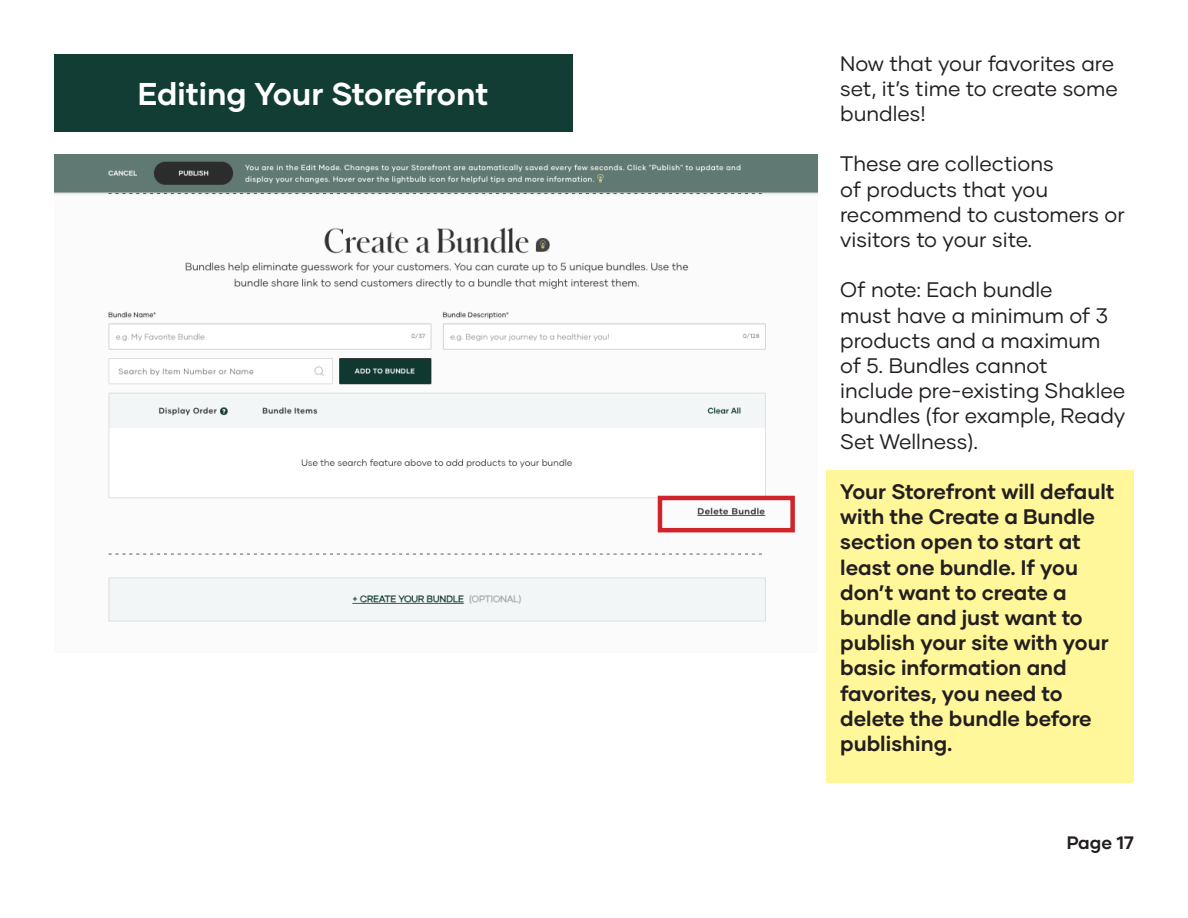
<style>
.page{position:relative;width:1188px;height:918px;background:#fff}
.page>*{position:absolute;margin:0;border:0;box-sizing:border-box;transform-origin:0 0}
.t1{font:700 31.5px "Gilmer";color:#fff}
.t2{font:21px/25.2px "Gilmer";color:#231f20}
.t3{font:700 21px/25.2px "Gilmer";color:#231f20}
.t4{font:700 18px "Gilmer";color:#231f20}
</style>
<div class="page">
<div style="left:826px;top:471px;width:307px;height:312px;background:#fff79a"></div>
<div style="left:54px;top:54px;width:518px;height:78px;background:#113d34"></div>
<img style="left:54px;top:155px;width:763px;height:467px">
<div style="left:658px;top:496px;width:137px;height:36px;border:4px solid #d1232a"></div>
<p class="t1" style="left:138px;top:74px;width:352px">Editing Your Storefront</p>
<p class="t2" style="left:840px;top:50px;width:279px">Now that your favorites are set, it’s time to create some bundles!</p>
<p class="t2" style="left:840px;top:151px;width:286px">These are collections<br>of products that you recommend to customers or visitors to your site.</p>
<p class="t2" style="left:840px;top:277px;width:287px">Of note: Each bundle<br>must have a minimum of 3 products and a maximum of 5. Bundles cannot include pre-existing Shaklee bundles (for example, Ready<br>Set Wellness).</p>
<p class="t3" style="left:840px;top:479px;width:276px">Your Storefront will default with the Create a Bundle section open to start at least one bundle. If you don’t want to create a bundle and just want to publish your site with your basic information and favorites, you need to delete the bundle before publishing.</p>
<p class="t4" style="left:1067px;top:831px;width:69px">Page 17</p>
</div>
